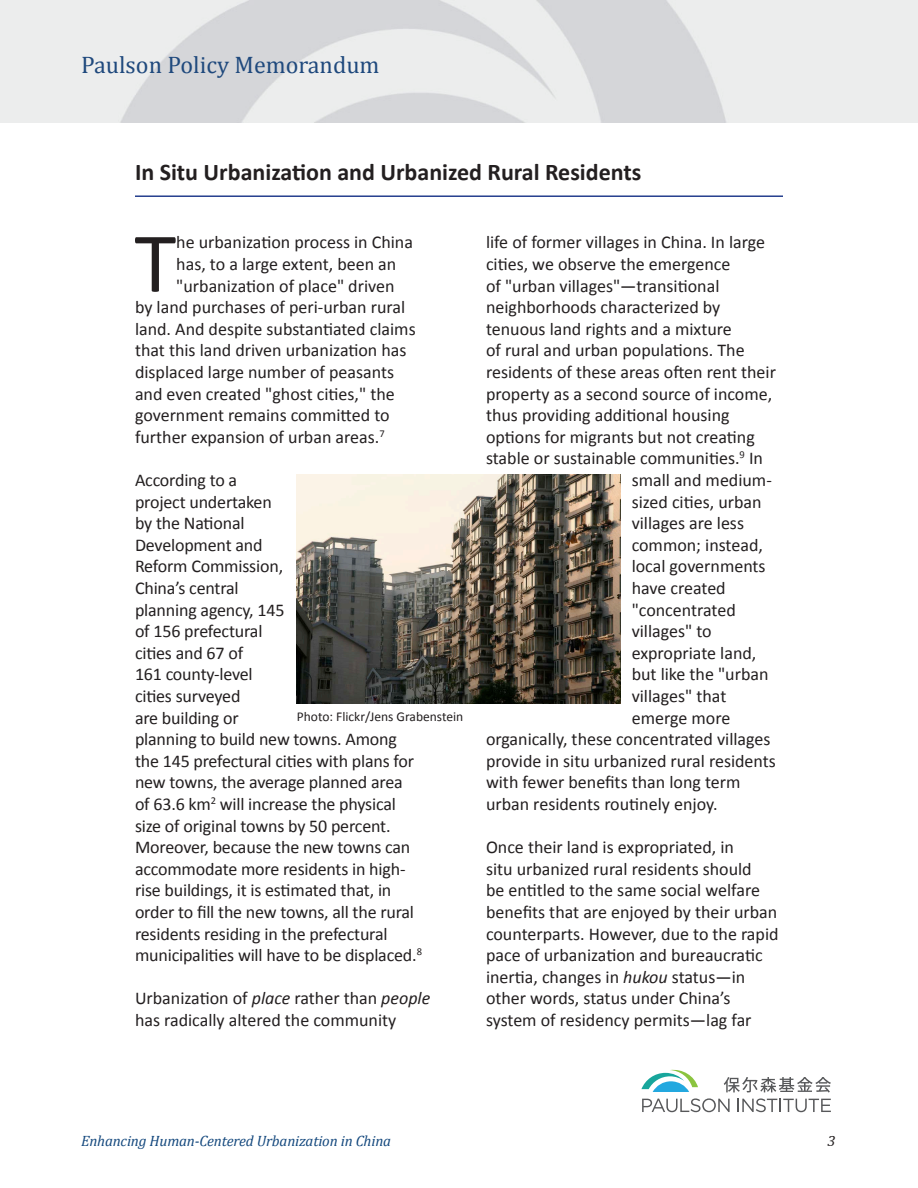
<style>
.page{position:relative;width:918px;height:1188px;background:#fff}
.page>*{position:absolute;margin:0;border:0;box-sizing:border-box;transform-origin:0 0}
.t1{font:86.1px "Calibri";color:#231f20}
.t2{font:700 24px "Calibri";color:#231f20}
.t3{font:24px "Cambria";color:#1f497d}
.t4{font:18px/21.6px "Calibri";color:#231f20}
.t5{font:italic 15px "Cambria";letter-spacing:-.01em;color:#15497e}
.t6{font:italic 15px "Cambria";color:#231f20}
.t7{font:13.5px "Calibri";color:#231f20}
.s1{font-style:italic}
</style>
<div class="page">
<img style="left:0;top:0;width:918px;height:123px">
<hr style="left:135px;top:195px;width:648px;height:2px;background:#253f8e">
<svg style="left:641px;top:1069px;width:190px;height:43px"></svg>
<img style="left:297px;top:474px;width:324px;height:229px">
<h2 class="t3" style="left:81px;top:50px;width:300px">Paulson Policy Memorandum</h2>
<h2 class="t2" style="left:135px;top:157px;width:508px">In Situ Urbanization and Urbanized Rural Residents</h2>
<h1 class="t1" style="left:134px;top:210px;width:43px">T</h1>
<p class="t4" style="left:176px;top:231px;width:238px">he urbanization process in China</p>
<p class="t4" style="left:176px;top:253px;width:222px">has, to a large extent, been an</p>
<p class="t4" style="left:176px;top:275px;width:220px">"urbanization of place" driven</p>
<p class="t4" style="left:135px;top:296px;width:272px">by land purchases of peri-urban rural</p>
<p class="t4" style="left:135px;top:318px;width:282px">land. And despite substantiated claims</p>
<p class="t4" style="left:135px;top:339px;width:273px">that this land driven urbanization has</p>
<p class="t4" style="left:135px;top:361px;width:261px">displaced large number of peasants</p>
<p class="t4" style="left:135px;top:383px;width:261px">and even created "ghost cities," the</p>
<p class="t4" style="left:135px;top:404px;width:256px">government remains committed to</p>
<p class="t4" style="left:135px;top:426px;width:251px">further expansion of urban areas.<sup>7</sup></p>
<p class="t4" style="left:135px;top:469px;width:289px">According to a<br>project undertaken<br>by the National<br>Development and<br>Reform Commission,<br>China’s central<br>planning agency, 145<br>of 156 prefectural<br>cities and 67 of<br>161 county-level<br>cities surveyed<br>are building or<br>planning to build new towns. Among the 145 prefectural cities with plans for new towns, the average planned area<br>of 63.6 km<sup>2</sup> will increase the physical size of original towns by 50 percent.<br>Moreover, because the new towns can accommodate more residents in high&shy;rise buildings, it is estimated that, in order to fill the new towns, all the rural residents residing in the prefectural municipalities will have to be displaced.<sup>8</sup></p>
<p class="t4" style="left:135px;top:987px;width:297px">Urbanization of <span class="s1">place</span> rather than <span class="s1">people </span>has radically altered the community</p>
<p class="t7" style="left:297px;top:708px;width:168px">Photo: Flickr/Jens Grabenstein</p>
<p class="t4" style="left:486px;top:231px;width:281px">life of former villages in China. In large</p>
<p class="t4" style="left:486px;top:253px;width:246px">cities, we observe the emergence</p>
<p class="t4" style="left:486px;top:275px;width:235px">of "urban villages"—transitional</p>
<p class="t4" style="left:486px;top:296px;width:236px">neighborhoods characterized by</p>
<p class="t4" style="left:486px;top:318px;width:247px">tenuous land rights and a mixture</p>
<p class="t4" style="left:486px;top:339px;width:260px">of rural and urban populations. The</p>
<p class="t4" style="left:486px;top:361px;width:292px">residents of these areas often rent their</p>
<p class="t4" style="left:486px;top:383px;width:288px">property as a second source of income,</p>
<p class="t4" style="left:486px;top:404px;width:245px">thus providing additional housing</p>
<p class="t4" style="left:486px;top:426px;width:270px">options for migrants but not creating</p>
<p class="t4" style="left:486px;top:447px;width:279px">stable or sustainable communities.<sup>9</sup> In</p>
<p class="t4" style="left:632px;top:469px;width:142px">small and medium-</p>
<p class="t4" style="left:632px;top:491px;width:131px">sized cities, urban</p>
<p class="t4" style="left:632px;top:512px;width:114px">villages are less</p>
<p class="t4" style="left:632px;top:534px;width:133px">common; instead,</p>
<p class="t4" style="left:632px;top:555px;width:136px">local governments</p>
<p class="t4" style="left:632px;top:577px;width:96px">have created</p>
<p class="t4" style="left:632px;top:599px;width:106px">"concentrated</p>
<p class="t4" style="left:632px;top:620px;width:82px">villages" to</p>
<p class="t4" style="left:632px;top:642px;width:126px">expropriate land,</p>
<p class="t4" style="left:632px;top:663px;width:138px">but like the "urban</p>
<p class="t4" style="left:632px;top:685px;width:96px">villages" that</p>
<p class="t4" style="left:632px;top:707px;width:100px">emerge more</p>
<p class="t4" style="left:486px;top:728px;width:286px">organically, these concentrated villages</p>
<p class="t4" style="left:486px;top:750px;width:291px">provide in situ urbanized rural residents</p>
<p class="t4" style="left:486px;top:771px;width:256px">with fewer benefits than long term</p>
<p class="t4" style="left:486px;top:793px;width:233px">urban residents routinely enjoy.</p>
<p class="t4" style="left:486px;top:836px;width:294px">Once their land is expropriated, in<br>situ urbanized rural residents should<br>be entitled to the same social welfare benefits that are enjoyed by their urban counterparts. However, due to the rapid pace of urbanization and bureaucratic inertia, changes in <span class="s1">hukou</span> status—in other words, status under China’s system of residency permits—lag far</p>
<p class="t5" style="left:81px;top:1131px;width:312px">Enhancing Human-Centered Urbanization in China</p>
<p class="t6" style="left:828px;top:1131px;width:9px">3</p>
</div>
